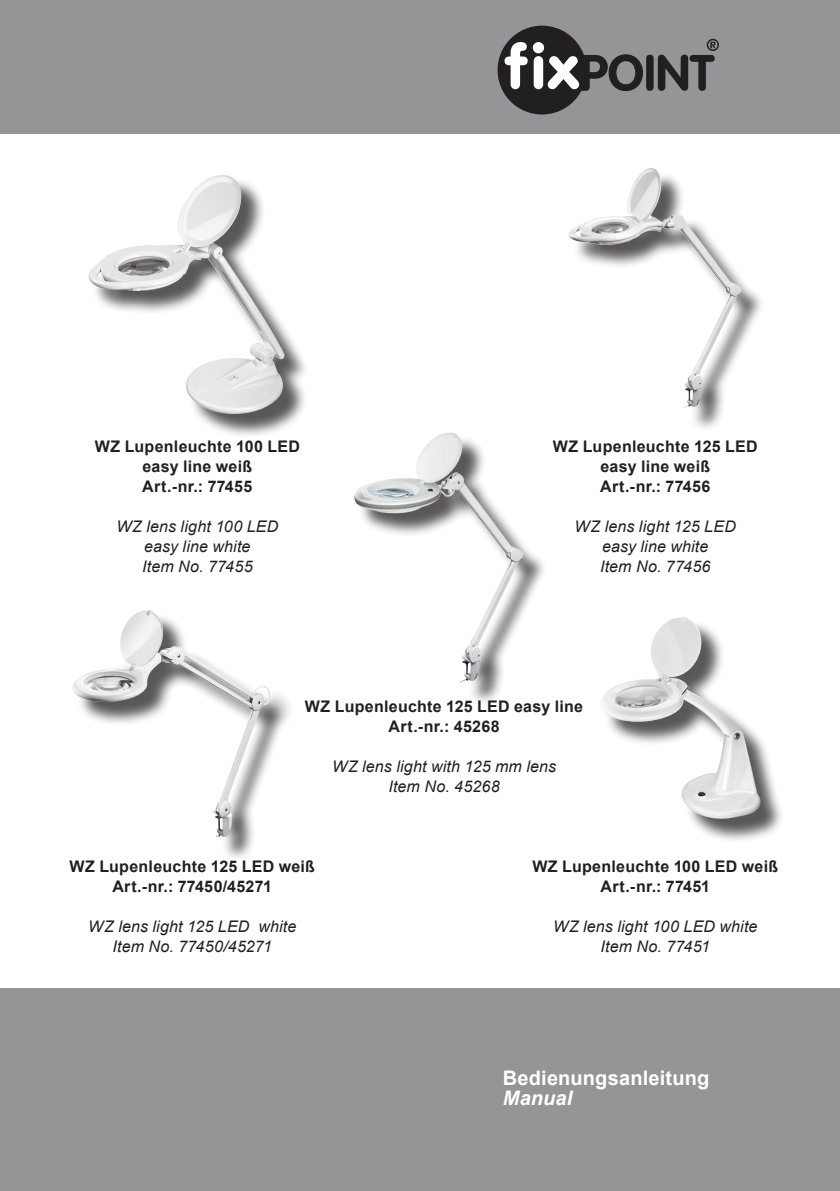
<style>
.page{position:relative;width:840px;height:1191px;background:#fff}
.page>*{position:absolute;margin:0;border:0;box-sizing:border-box;transform-origin:0 0}
.t1{font:700 20px "Arial";letter-spacing:.01em;color:#fff}
.t2{font:italic 700 20px "Arial";letter-spacing:.005em;color:#fff}
.t3{font:700 16px/20px "Arial";letter-spacing:.015em;color:#221f1f;text-align:center}
.t4{font:italic 16px/20px "Arial";letter-spacing:.01em;color:#221f1f;text-align:center}
</style>
<div class="page">
<div style="left:0;top:0;width:839px;height:134px;background:#939597"></div>
<div style="left:0;top:988px;width:839px;height:203px;background:#939597"></div>
<svg style="left:645px;top:55px;width:8px;height:36px"></svg>
<svg style="left:657px;top:39px;width:61px;height:52px"></svg>
<svg style="left:497px;top:26px;width:145px;height:88px"></svg>
<div style="left:76px;top:613px;width:218px;height:247px;background:#221f1f;opacity:.75"></div>
<img style="left:73px;top:610px;width:197px;height:227px">
<div style="left:603px;top:620px;width:180px;height:222px;background:#221f1f;opacity:.75"></div>
<img style="left:601px;top:617px;width:159px;height:201px">
<div style="left:91px;top:177px;width:216px;height:261px;background:#221f1f;opacity:.75"></div>
<img style="left:88px;top:175px;width:198px;height:239px">
<div style="left:571px;top:171px;width:193px;height:260px;background:#221f1f;opacity:.75"></div>
<img style="left:569px;top:168px;width:172px;height:240px">
<div style="left:357px;top:435px;width:189px;height:270px;background:#221f1f;opacity:.75"></div>
<img style="left:354px;top:437px;width:169px;height:245px">
<p class="t3" style="left:95px;top:437px;width:206px">WZ Lupenleuchte 100 LED easy line weiß<br>Art.-nr.: 77455</p>
<p class="t4" style="left:116px;top:517px;width:163px">WZ lens light 100 LED easy line white<br>Item No. 77455</p>
<p class="t3" style="left:552px;top:437px;width:206px">WZ Lupenleuchte 125 LED easy line weiß<br>Art.-nr.: 77456</p>
<p class="t4" style="left:574px;top:517px;width:163px">WZ lens light 125 LED easy line white<br>Item No. 77456</p>
<p class="t3" style="left:305px;top:697px;width:279px">WZ Lupenleuchte 125 LED easy line<br>Art.-nr.: 45268</p>
<p class="t4" style="left:332px;top:757px;width:225px">WZ lens light with 125 mm lens<br>Item No. 45268</p>
<p class="t3" style="left:69px;top:857px;width:247px">WZ Lupenleuchte 125 LED weiß<br>Art.-nr.: 77450/45271</p>
<p class="t4" style="left:88px;top:917px;width:209px">WZ lens light 125 LED white<br>Item No. 77450/45271</p>
<p class="t3" style="left:532px;top:857px;width:247px">WZ Lupenleuchte 100 LED weiß<br>Art.-nr.: 77451</p>
<p class="t4" style="left:552px;top:917px;width:206px">WZ lens light 100 LED white<br>Item No. 77451</p>
<p class="t1" style="left:502px;top:1070px;width:208px">Bedienungsanleitung</p>
<p class="t2" style="left:502px;top:1086px;width:71px">Manual</p>
</div>
